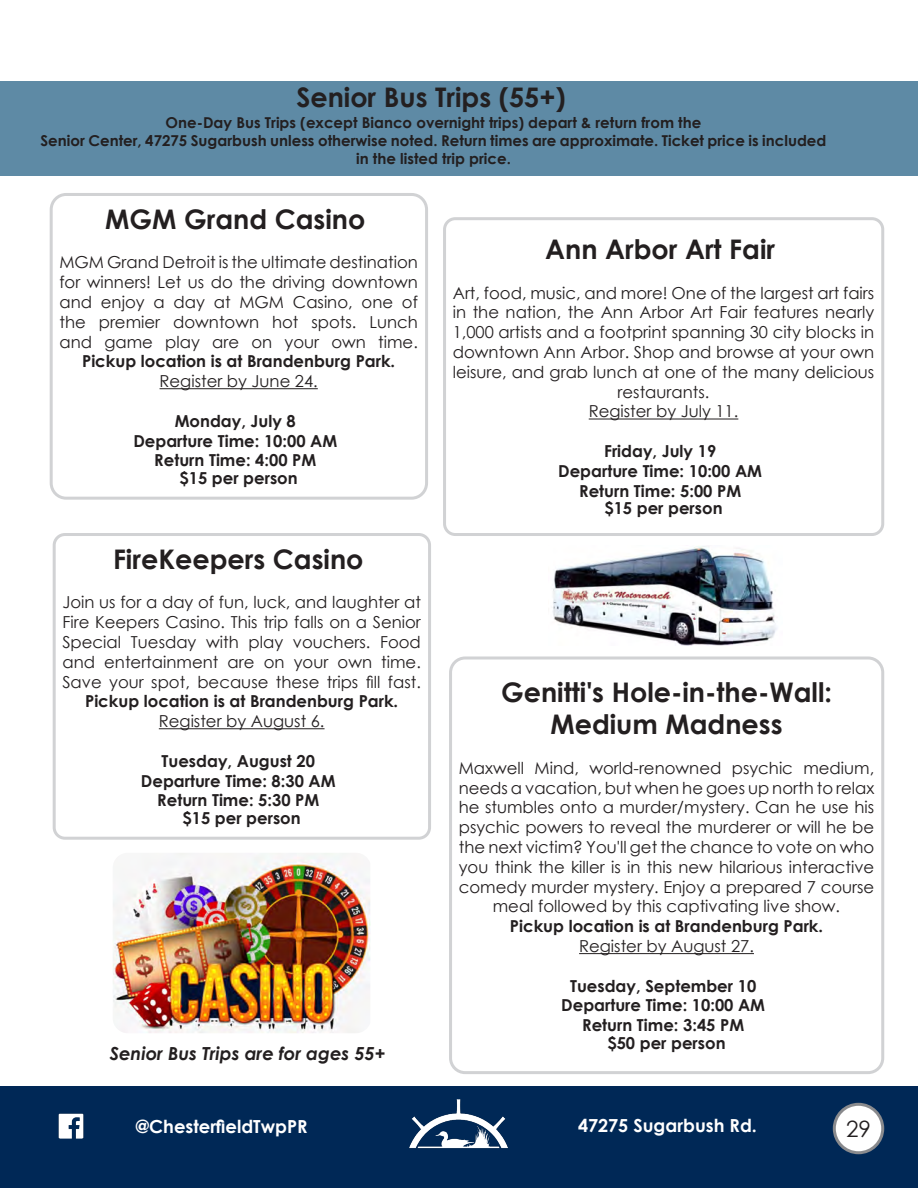
<style>
.page{position:relative;width:918px;height:1188px;background:#fff}
.page>*{position:absolute;margin:0;border:0;box-sizing:border-box;transform-origin:0 0}
.t1{font:700 27px/32.4px "Century Gothic";color:#231f20;text-align:center}
.t2{font:22.5px "Century Gothic";color:#231f20}
.t3{font:700 18px "Century Gothic";color:#fff}
.t4{font:italic 700 18px "Century Gothic";color:#231f20}
.t5{font:16.5px/19.8px "Century Gothic";color:#231f20;text-align:justify}
.t6{font:700 16.5px/19.8px "Century Gothic";color:#231f20;text-align:center}
.t7{font:700 15px/18px "Century Gothic";color:#231f20;text-align:center}
</style>
<div class="page">
<div style="left:0;top:1086px;width:918px;height:102px;background:#002856"></div>
<img style="left:409px;top:1100px;width:99px;height:49px">
<div style="left:834px;top:1104px;width:49px;height:49px;background:#fff;border-radius:50%"></div>
<div style="left:833px;top:1103px;width:51px;height:51px;border:3px solid #898a8d;border-radius:50%"></div>
<img style="left:58px;top:1113px;width:26px;height:26px">
<hr style="left:159px;top:728px;width:166px;height:1px;background:#231f20">
<div style="left:53px;top:533px;width:378px;height:307px;border:3px solid #d1d2d4;border-radius:11px"></div>
<hr style="left:160px;top:388px;width:158px;height:1px;background:#231f20">
<div style="left:50px;top:193px;width:378px;height:307px;border:3px solid #d1d2d4;border-radius:15px"></div>
<div style="left:0;top:81px;width:918px;height:95px;background:#5e8aa5"></div>
<hr style="left:589px;top:419px;width:149px;height:1px;background:#231f20">
<div style="left:443px;top:217px;width:441px;height:319px;border:3px solid #d1d2d4;border-radius:11px"></div>
<img style="left:553px;top:546px;width:224px;height:99px">
<img style="left:113px;top:853px;width:257px;height:180px">
<hr style="left:579px;top:953px;width:175px;height:1px;background:#231f20">
<div style="left:449px;top:657px;width:435px;height:417px;border:3px solid #d1d2d4;border-radius:15px"></div>
<h1 class="t1" style="left:296px;top:79px;width:271px">Senior Bus Trips (55+)</h1>
<p class="t7" style="left:41px;top:113px;width:787px">One-Day Bus Trips (except Bianco overnight trips) depart &amp; return from the<br>Senior Center, 47275 Sugarbush unless otherwise noted. Return times are approximate. Ticket price is included in the listed trip price.</p>
<h1 class="t1" style="left:105px;top:202px;width:262px">MGM Grand Casino</h1>
<p class="t5" style="left:59px;top:252px;width:360px">MGM Grand Detroit is the ultimate destination for winners! Let us do the driving downtown and enjoy a day at MGM Casino, one of the premier downtown hot spots. Lunch and game play are on your own time.</p>
<p class="t6" style="left:82px;top:351px;width:315px">Pickup location is at Brandenburg Park.</p>
<p class="t5" style="left:160px;top:371px;width:160px">Register by June 24.</p>
<p class="t6" style="left:133px;top:410px;width:205px">Monday, July 8<br>Departure Time: 10:00 AM<br>Return Time: 4:00 PM</p>
<p class="t6" style="left:180px;top:468px;width:120px">$15 per person</p>
<h1 class="t1" style="left:113px;top:542px;width:252px">FireKeepers Casino</h1>
<p class="t5" style="left:62px;top:592px;width:360px">Join us for a day of fun, luck, and laughter at Fire Keepers Casino. This trip falls on a Senior Special Tuesday with play vouchers. Food and entertainment are on your own time.<br>Save your spot, because these trips fill fast.</p>
<p class="t6" style="left:85px;top:691px;width:315px">Pickup location is at Brandenburg Park.</p>
<p class="t5" style="left:159px;top:711px;width:167px">Register by August 6.</p>
<p class="t6" style="left:141px;top:750px;width:196px">Tuesday, August 20<br>Departure Time: 8:30 AM<br>Return Time: 5:30 PM</p>
<p class="t6" style="left:183px;top:808px;width:120px">$15 per person</p>
<p class="t4" style="left:110px;top:1040px;width:277px">Senior Bus Trips are for ages 55+</p>
<h1 class="t1" style="left:545px;top:232px;width:232px">Ann Arbor Art Fair</h1>
<p class="t5" style="left:453px;top:283px;width:423px;text-align:center">Art, food, music, and more! One of the largest art fairs in the nation, the Ann Arbor Art Fair features nearly 1,000 artists and a footprint spanning 30 city blocks in downtown Ann Arbor. Shop and browse at your own leisure, and grab lunch at one of the many delicious restaurants.<br>Register by July 11.</p>
<p class="t6" style="left:558px;top:440px;width:205px">Friday, July 19<br>Departure Time: 10:00 AM<br>Return Time: 5:00 PM</p>
<p class="t6" style="left:604px;top:498px;width:120px">$15 per person</p>
<h1 class="t1" style="left:501px;top:675px;width:333px">Genitti's Hole-in-the-Wall:<br>Medium Madness</h1>
<p class="t5" style="left:459px;top:758px;width:417px;text-align:center">Maxwell Mind, world-renowned psychic medium, needs a vacation, but when he goes up north to relax he stumbles onto a murder/mystery. Can he use his psychic powers to reveal the murderer or will he be the next victim? You'll get the chance to vote on who you think the killer is in this new hilarious interactive comedy murder mystery. Enjoy a prepared 7 course meal followed by this captivating live show.</p>
<p class="t6" style="left:510px;top:916px;width:315px">Pickup location is at Brandenburg Park.</p>
<p class="t5" style="left:579px;top:936px;width:176px">Register by August 27.</p>
<p class="t6" style="left:561px;top:975px;width:205px">Tuesday, September 10<br>Departure Time: 10:00 AM<br>Return Time: 3:45 PM</p>
<p class="t6" style="left:607px;top:1032px;width:120px">$50 per person</p>
<p class="t3" style="left:136px;top:1113px;width:173px">@ChesterfieldTwpPR</p>
<p class="t3" style="left:578px;top:1112px;width:180px">47275 Sugarbush Rd.</p>
<h2 class="t2" style="left:846px;top:1113px;width:26px">29</h2>
</div>
